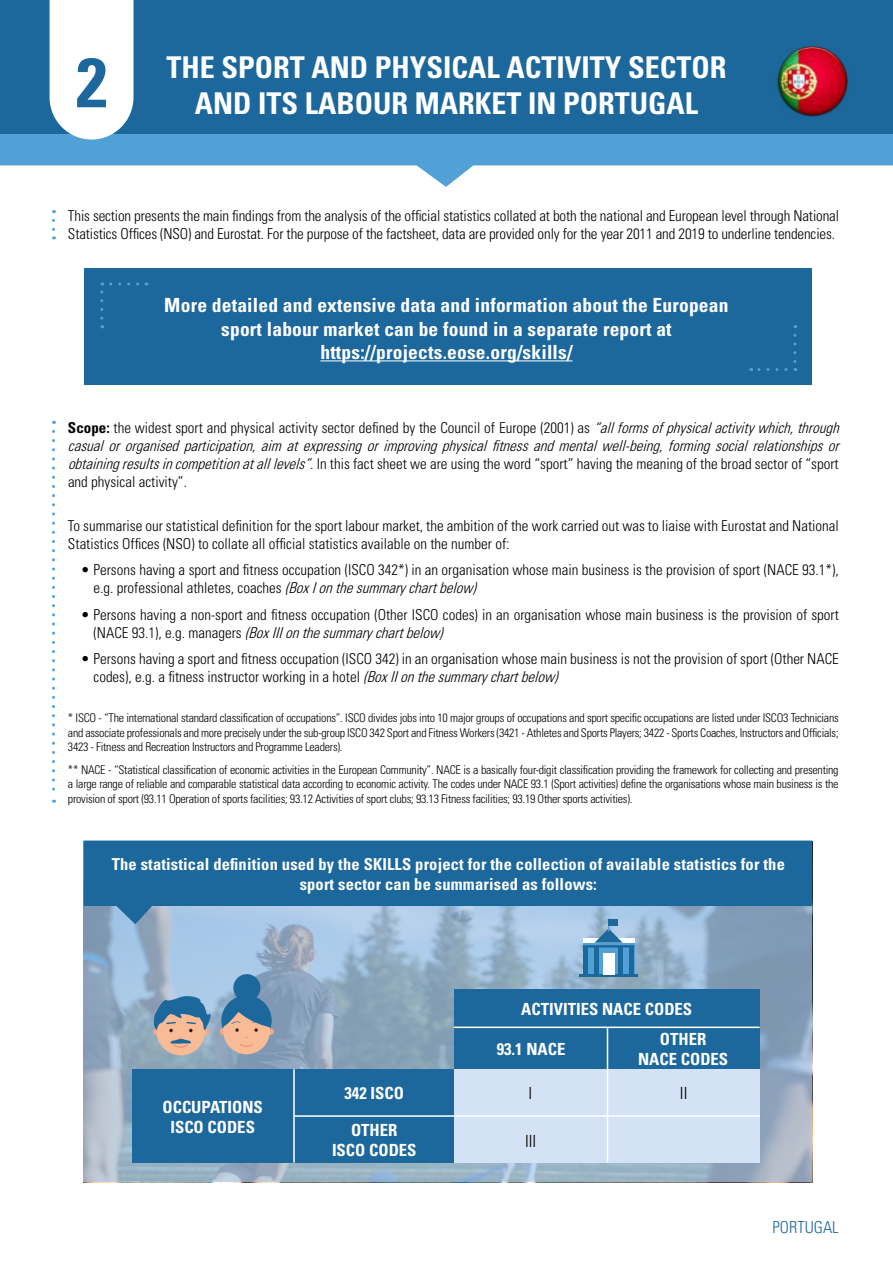
<style>
.page{position:relative;width:893px;height:1263px;background:#fff}
.page>*{position:absolute;margin:0;border:0;box-sizing:border-box;transform-origin:0 0}
.t1{font:700 condensed 69.6px "Univers";color:#1c679c}
.t2{font:700 condensed 30px "Univers";color:#fff}
.t3{font:700 condensed 19.5px/23.4px "Univers";letter-spacing:.01em;color:#fff;text-align:center}
.t4{font:700 condensed 16.8px/20.1px "Univers";color:#fff;text-align:center}
.t5{font:300 condensed 16.8px "Univers";color:#000}
.t6{font:700 condensed 16.5px/19.8px "Univers";letter-spacing:.01em;color:#fff;text-align:center}
.t7{font:300 condensed 16.5px "Univers";color:#1c679c}
.t8{font:300 condensed 15px/18px "Univers";color:#000}
.t9{font:italic 300 condensed 15px/18px "Univers";color:#000}
.t10{font:300 condensed 12px/14.4px "Univers";letter-spacing:-.02em;color:#000;text-align:justify}
.s1{font-weight:700;font-style:normal}
.s2{font-style:normal}
.s3{font-style:italic}
</style>
<div class="page">
<svg style="left:52px;top:220px;width:3px;height:19px"></svg>
<svg style="left:0;top:134px;width:893px;height:53px;fill:#51a1d7"></svg>
<div style="left:0;top:0;width:893px;height:134px;background:#1c679c"></div>
<svg style="left:50px;top:0;width:83px;height:140px;background:#f1f6fa"></svg>
<svg style="left:52px;top:431px;width:3px;height:372px"></svg>
<div style="left:84px;top:269px;width:728px;height:116px;background:#1c679c"></div>
<svg style="left:100px;top:282px;width:3px;height:36px"></svg>
<svg style="left:111px;top:282px;width:36px;height:3px"></svg>
<svg style="left:793px;top:335px;width:3px;height:36px"></svg>
<svg style="left:751px;top:368px;width:35px;height:3px"></svg>
<svg style="left:84px;top:924px;width:728px;height:258px;background:#97afc7"></svg>
<svg style="left:84px;top:840px;width:728px;height:84px;background:#3979a9"></svg>
<div style="left:132px;top:1069px;width:322px;height:93px;background:#1c679c"></div>
<div style="left:454px;top:989px;width:306px;height:80px;background:#1c679c"></div>
<div style="left:454px;top:1069px;width:306px;height:93px;background:#d3e2f5"></div>
<hr style="left:454px;top:1026px;width:306px;height:2px;background:#fff">
<hr style="left:607px;top:1028px;width:1px;height:134px;background:#fff">
<hr style="left:293px;top:1069px;width:2px;height:93px;background:#fff">
<hr style="left:294px;top:1115px;width:466px;height:2px;background:#fff">
<div style="left:583px;top:943px;width:51px;height:31px;background:#51a1d7"></div>
<div style="left:583px;top:946px;width:5px;height:28px;background:#1c679c"></div>
<div style="left:594px;top:946px;width:5px;height:28px;background:#1c679c"></div>
<div style="left:618px;top:946px;width:5px;height:28px;background:#1c679c"></div>
<div style="left:629px;top:946px;width:5px;height:28px;background:#1c679c"></div>
<div style="left:583px;top:938px;width:51px;height:5px;background:#fff"></div>
<svg style="left:594px;top:919px;width:29px;height:24px"></svg>
<div style="left:609px;top:920px;width:9px;height:6px;background:#1c679c"></div>
<hr style="left:579px;top:974px;width:58px;height:3px;background:#1c679c">
<div style="left:603px;top:953px;width:11px;height:21px;background:#fff"></div>
<hr style="left:583px;top:945px;width:51px;height:2px;background:#1c679c">
<div style="left:221px;top:995px;width:51px;height:51px;background:#1c679c;border-radius:50%"></div>
<div style="left:267px;top:1028px;width:7px;height:7px;background:#f6aa83;border-radius:50%"></div>
<div style="left:220px;top:1028px;width:6px;height:7px;background:#f6aa83;border-radius:50%"></div>
<div style="left:223px;top:1007px;width:47px;height:47px;background:#f8bb96;border-radius:50%"></div>
<svg style="left:240px;top:1044px;width:13px;height:3px"></svg>
<svg style="left:222px;top:1004px;width:49px;height:34px"></svg>
<div style="left:233px;top:974px;width:27px;height:27px;background:#1c679c;border-radius:50%"></div>
<div style="left:157px;top:1007px;width:48px;height:48px;background:#f8bb96;border-radius:50%"></div>
<svg style="left:153px;top:996px;width:58px;height:52px"></svg>
<hr style="left:320px;top:360px;width:252px;height:1px;background:#fff">
<img style="left:777px;top:46px;width:72px;height:71px">
<h1 class="t1" style="left:76px;top:40px;width:32px">2</h1>
<h2 class="t2" style="left:166px;top:49px;width:562px">THE SPORT AND PHYSICAL ACTIVITY SECTOR</h2>
<h2 class="t2" style="left:195px;top:85px;width:505px">AND ITS LABOUR MARKET IN PORTUGAL</h2>
<p class="t8" style="left:68px;top:207px;width:772px">This section presents the main findings from the analysis of the official statistics collated at both the national and European level through National<br>Statistics Offices (NSO) and Eurostat. For the purpose of the factsheet, data are provided only for the year 2011 and 2019 to underline tendencies.</p>
<h3 class="t3" style="left:164px;top:293px;width:566px">More detailed and extensive data and information about the European sport labour market can be found in a separate report at https://projects.eose.org/skills/</h3>
<p class="t9" style="left:68px;top:418px;width:777px"><span class="s1">Scope:</span> <span class="s2">the widest sport and physical activity sector defined by the Council of Europe (2001) as</span> “allformsofphysicalactivitywhich,through casualororganisedparticipation,aim atexpressingorimprovingphysicalfitnessandmentalwell-being,formingsocialrelationshipsor obtainingresultsincompetitionatalllevels”<span class="s2">. In this fact sheet we are using the word “sport” having the meaning of the broad sector of “sport and physical activity”.</span></p>
<p class="t8" style="left:68px;top:516px;width:772px">To summarise our statistical definition for the sport labour market, the ambition of the work carried out was to liaise with Eurostat and National<br>Statistics Offices (NSO) to collate all official statistics available on the number of:</p>
<p class="t8" style="left:93px;top:561px;width:747px;text-indent:-13px">• Persons having a sport and fitness occupation (ISCO 342*) in an organisation whose main business is the provision of sport (NACE 93.1*), e.g. professional athletes, coaches <span class="s3">(BoxIonthesummarychartbelow)</span></p>
<p class="t8" style="left:93px;top:605px;width:747px;text-indent:-13px">• Persons having a non-sport and fitness occupation (Other ISCO codes) in an organisation whose main business is the provision of sport ( N A C E 9 3 . 1 ) , e . g . m a n a g e r s <span class="s3">(BoxIIIonthesummarychartbelow)</span></p>
<p class="t8" style="left:93px;top:650px;width:747px;text-indent:-13px">• Persons having a sport and fitness occupation (ISCO 342) in an organisation whose main business is not the provision of sport (Other NACE codes), e.g. a fitness instructor working in a hotel <span class="s3">(BoxIIonthesummarychartbelow)</span></p>
<p class="t10" style="left:68px;top:711px;width:772px">* ISCO - “The international standard classification of occupations”. ISCO divides jobs into 10 major groups of occupations and sport specific occupations are listed under ISCO3 Technicians and associate professionals and more precisely under the sub-group ISCO 342 Sport and Fitness Workers (3421 - Athletes and Sports Players; 3422 - Sports Coaches, Instructors and Officials; 3423 - Fitness and Recreation Instructors and Programme Leaders).</p>
<p class="t10" style="left:68px;top:762px;width:772px">** NACE - “Statistical classification of economic activities in the European Community”. NACE is a basically four-digit classification providing the framework for collecting and presenting a large range of reliable and comparable statistical data according to economic activity. The codes under NACE 93.1 (Sport activities) define the organisations whose main business is the provision of sport (93.11 Operation of sports facilities; 93.12 Activities of sport clubs; 93.13 Fitness facilities; 93.19 Other sports activities).</p>
<p class="t6" style="left:112px;top:854px;width:675px">The statistical definition used by the SKILLS project for the collection of available statistics for the sport sector can be summarised as follows:</p>
<p class="t4" style="left:162px;top:1096px;width:102px">OCCUPATIONS<br>ISCO CODES</p>
<p class="t4" style="left:345px;top:1075px;width:61px;line-height:36.3px">342 ISCO<br>OTHER</p>
<p class="t4" style="left:332px;top:1140px;width:86px">ISCO CODES</p>
<p class="t4" style="left:521px;top:999px;width:173px">ACTIVITIES NACE CODES</p>
<p class="t4" style="left:497px;top:1039px;width:70px">93.1 NACE</p>
<p class="t4" style="left:638px;top:1029px;width:92px">OTHER<br>NACE CODES</p>
<p class="t5" style="left:528px;top:1083px;width:5px">I</p>
<p class="t5" style="left:680px;top:1083px;width:9px">II</p>
<p class="t5" style="left:525px;top:1131px;width:13px">III</p>
<p class="t7" style="left:773px;top:1217px;width:68px">PORTUGAL</p>
</div>
